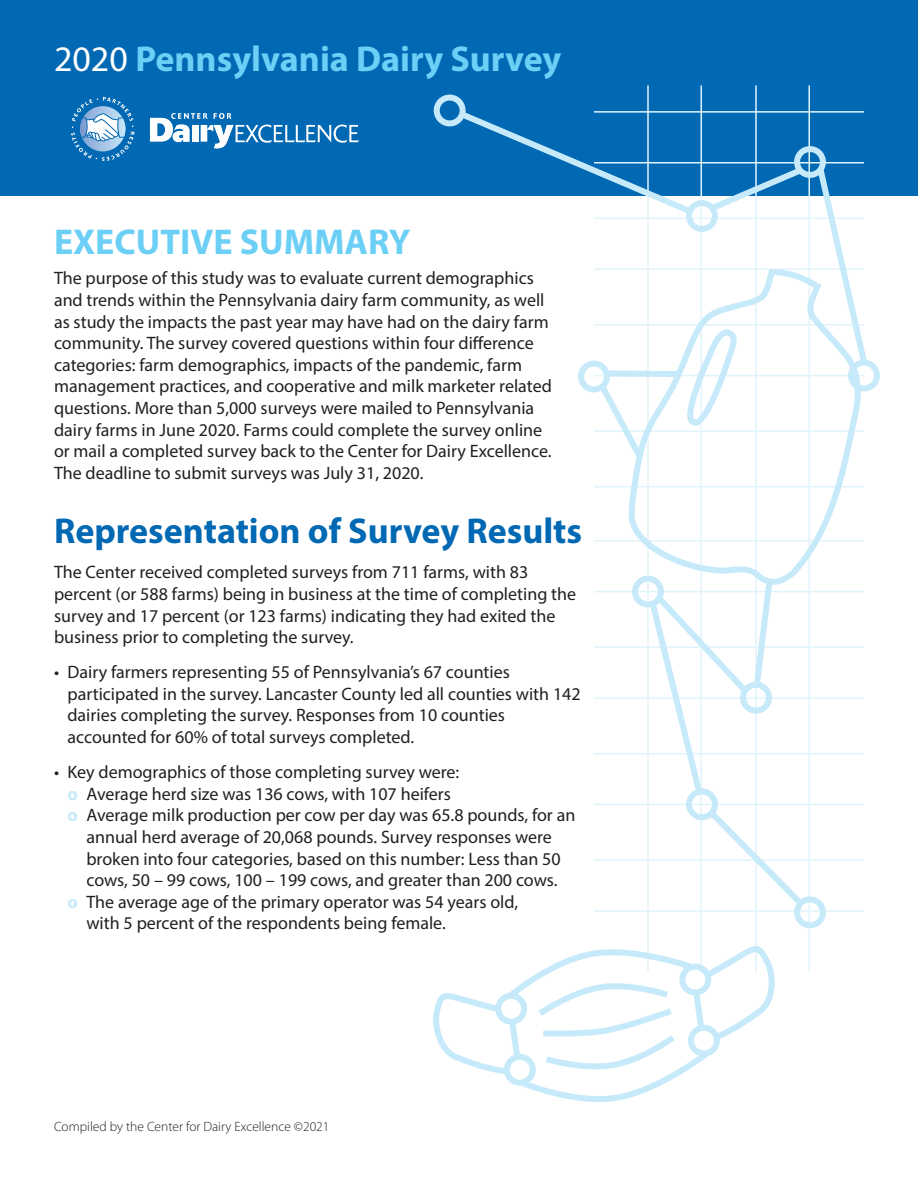
<style>
.page{position:relative;width:918px;height:1188px;background:#fff}
.page>*{position:absolute;margin:0;border:0;box-sizing:border-box;transform-origin:0 0}
.t1{font:700 36px "Myriad Pro";color:#6bcff6}
.t2{font:700 36px "Myriad Pro";color:#0168b3}
.t3{font:18px/21.6px "Myriad Pro";color:#231f20}
.t4{font:300 13.5px "Myriad Pro";color:#231f20}
.s1{font-weight:400;color:#fff}
.s2{font-weight:700;color:#c6eafa}
</style>
<div class="page">
<div style="left:0;top:0;width:918px;height:195px;background:#0168b3"></div>
<hr style="left:647px;top:86px;width:2px;height:886px;background:#e1f4fc">
<hr style="left:755px;top:86px;width:2px;height:886px;background:#e1f4fc">
<hr style="left:700px;top:86px;width:2px;height:886px;background:#e1f4fc">
<hr style="left:808px;top:86px;width:2px;height:886px;background:#e1f4fc">
<hr style="left:594px;top:753px;width:270px;height:1px;background:#e1f4fc">
<hr style="left:594px;top:859px;width:270px;height:2px;background:#e1f4fc">
<hr style="left:594px;top:804px;width:270px;height:1px;background:#e1f4fc">
<hr style="left:594px;top:910px;width:270px;height:2px;background:#e1f4fc">
<hr style="left:594px;top:540px;width:270px;height:2px;background:#e1f4fc">
<hr style="left:594px;top:324px;width:270px;height:2px;background:#e1f4fc">
<hr style="left:594px;top:646px;width:270px;height:2px;background:#e1f4fc">
<hr style="left:594px;top:591px;width:270px;height:1px;background:#e1f4fc">
<hr style="left:594px;top:268px;width:270px;height:2px;background:#e1f4fc">
<hr style="left:594px;top:697px;width:270px;height:2px;background:#e1f4fc">
<hr style="left:594px;top:486px;width:270px;height:2px;background:#e1f4fc">
<hr style="left:594px;top:111px;width:270px;height:2px;background:#e1f4fc">
<svg style="left:150px;top:113px;width:209px;height:35px"></svg>
<svg style="left:71px;top:97px;width:64px;height:64px"></svg>
<div style="left:578px;top:361px;width:32px;height:31px;border:6px solid #c6eafa;border-radius:50%"></div>
<div style="left:848px;top:360px;width:32px;height:32px;border:6px solid #c6eafa;border-radius:50%"></div>
<svg style="left:864px;top:195px;width:7px;height:173px"></svg>
<svg style="left:594px;top:367px;width:31px;height:68px"></svg>
<div style="left:434px;top:95px;width:32px;height:31px;border:6px solid #c6eafa;border-radius:50%"></div>
<svg style="left:453px;top:106px;width:246px;height:113px"></svg>
<div style="left:686px;top:788px;width:32px;height:32px;border:6px solid #c6eafa;border-radius:50%"></div>
<div style="left:794px;top:896px;width:32px;height:32px;border:6px solid #c6eafa;border-radius:50%"></div>
<svg style="left:704px;top:805px;width:103px;height:105px"></svg>
<svg style="left:625px;top:132px;width:239px;height:614px"></svg>
<svg style="left:646px;top:574px;width:130px;height:223px"></svg>
<div style="left:740px;top:682px;width:32px;height:32px;border:6px solid #c6eafa;border-radius:50%"></div>
<svg style="left:433px;top:937px;width:342px;height:165px"></svg>
<h1 class="t1" style="left:54px;top:36px;width:509px"><span class="s1">2020</span> Pennsylvania Dairy Survey</h1>
<h1 class="t1" style="left:54px;top:218px;width:358px">EXECUTIVE SUMMARY</h1>
<p class="t3" style="left:54px;top:267px;width:499px">The purpose of this study was to evaluate current demographics and trends within the Pennsylvania dairy farm community, as well as study the impacts the past year may have had on the dairy farm community. The survey covered questions within four difference categories: farm demographics, impacts of the pandemic, farm management practices, and cooperative and milk marketer related questions. More than 5,000 surveys were mailed to Pennsylvania dairy farms in June 2020. Farms could complete the survey online or mail a completed survey back to the Center for Dairy Excellence.<br>The deadline to submit surveys was July 31, 2020.</p>
<h1 class="t2" style="left:54px;top:508px;width:530px">Representation of Survey Results</h1>
<p class="t3" style="left:54px;top:561px;width:524px">The Center received completed surveys from 711 farms, with 83 percent (or 588 farms) being in business at the time of completing the survey and 17 percent (or 123 farms) indicating they had exited the business prior to completing the survey.</p>
<p class="t3" style="left:68px;top:661px;width:515px;text-indent:-14px">• Dairy farmers representing 55 of Pennsylvania’s 67 counties participated in the survey. Lancaster County led all counties with 142 dairies completing the survey. Responses from 10 counties accounted for 60% of total surveys completed.</p>
<p class="t3" style="left:54px;top:761px;width:407px">• Key demographics of those completing survey were:</p>
<p class="t3" style="left:68px;top:783px;width:385px"><span class="s2">o</span> Average herd size was 136 cows, with 107 heifers</p>
<p class="t3" style="left:68px;top:804px;width:509px"><span class="s2">o</span> Average milk production per cow per day was 65.8 pounds, for an</p>
<p class="t3" style="left:86px;top:826px;width:467px">annual herd average of 20,068 pounds. Survey responses were</p>
<p class="t3" style="left:86px;top:847px;width:476px">broken into four categories, based on this number: Less than 50</p>
<p class="t3" style="left:86px;top:869px;width:473px">cows, 50 – 99 cows, 100 – 199 cows, and greater than 200 cows.</p>
<p class="t3" style="left:68px;top:891px;width:452px"><span class="s2">o</span> The average age of the primary operator was 54 years old,</p>
<p class="t3" style="left:86px;top:912px;width:361px">with 5 percent of the respondents being female.</p>
<p class="t4" style="left:54px;top:1119px;width:277px">Compiled by the Center for Dairy Excellence ©2021</p>
</div>
